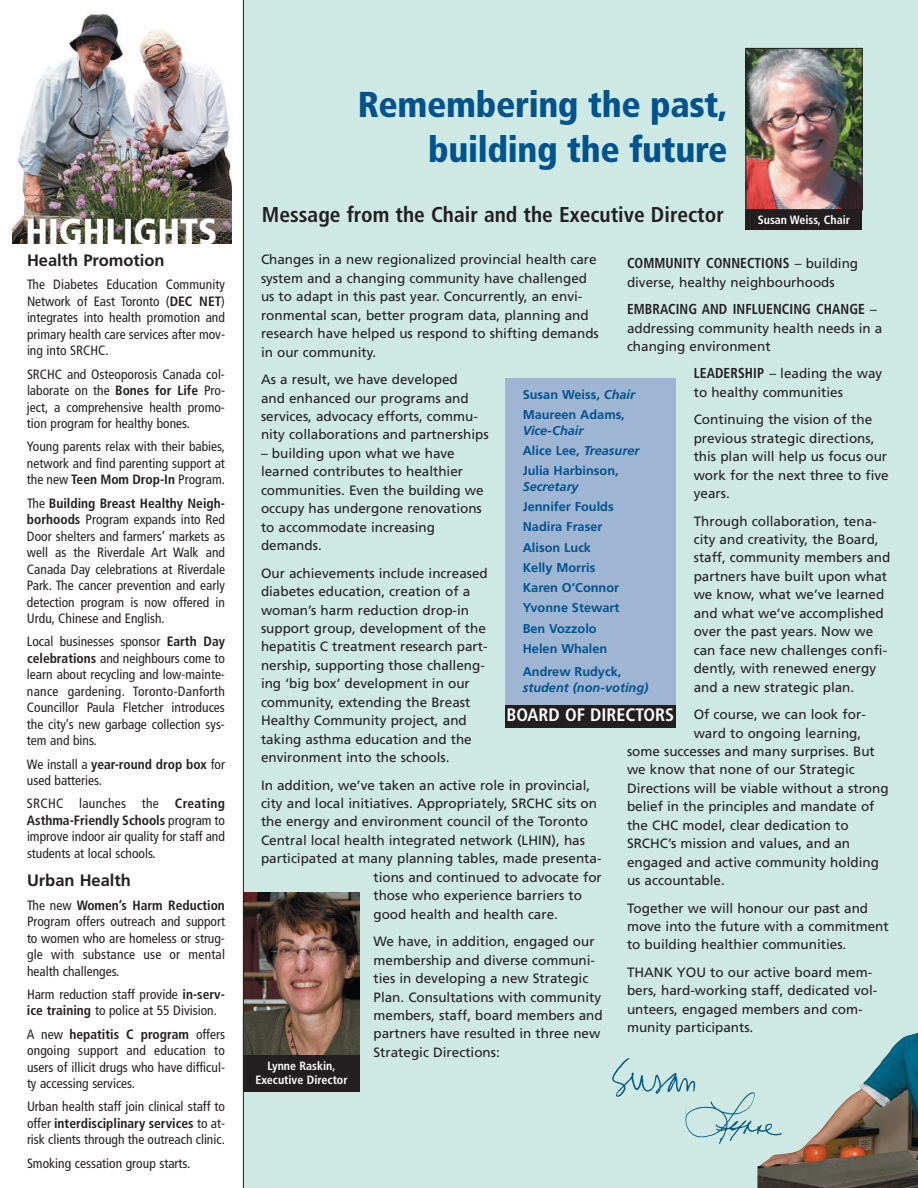
<style>
.page{position:relative;width:918px;height:1188px;background:#fff}
.page>*{position:absolute;margin:0;border:0;box-sizing:border-box;transform-origin:0 0}
.t1{font:900 condensed 36px/45px "Frutiger";letter-spacing:-.01em;color:#00538d;text-align:right}
.t2{font:900 condensed 36px "Frutiger";color:#fff}
.t3{font:700 condensed 21.45px "Frutiger";color:#231f20}
.t4{font:700 condensed 18px "Frutiger";color:#fff}
.t5{font:700 16.5px "Frutiger";color:#231f20}
.t6{font:700 condensed 14.4px "Frutiger";letter-spacing:.005em;color:#231f20;scale:.94 1}
.t7{font:13.5px/18.5px "Frutiger";color:#231f20}
.t8{font:condensed 13.5px/16.5px "Frutiger";color:#231f20;text-align:justify}
.t9{font:700 12.75px/20.2px "Frutiger";color:#00538d}
.t10{font:italic 700 12.75px "Frutiger";color:#00538d}
.t11{font:700 condensed 12px/14.4px "Frutiger";color:#fff;text-align:center}
.s1{font-weight:700}
.s2{font-weight:400;font-stretch:normal;font-size:13.5px}
.s3{font-weight:700;font-stretch:condensed;font-size:14.4px}
.s4{font-style:italic}
</style>
<div class="page">
<div style="left:243px;top:0;width:675px;height:1188px;background:#cee9e4"></div>
<img style="left:12px;top:13px;width:220px;height:231px">
<div style="left:746px;top:207px;width:116px;height:23px;background:#231f20"></div>
<div style="left:243px;top:1054px;width:117px;height:38px;background:#231f20"></div>
<img style="left:685px;top:1092px;width:72px;height:51px">
<img style="left:612px;top:1058px;width:97px;height:39px">
<div style="left:505px;top:378px;width:171px;height:349px;background:#9fb5d4"></div>
<img style="left:748px;top:50px;width:112px;height:158px">
<div style="left:746px;top:48px;width:116px;height:162px;border:1px solid #231f20"></div>
<img style="left:244px;top:892px;width:116px;height:162px">
<div style="left:505px;top:705px;width:171px;height:23px;background:#231f20"></div>
<img style="left:757px;top:1032px;width:161px;height:156px">
<hr style="left:243px;top:0;width:1px;height:1188px;background:#231f20">
<h1 class="t2" style="left:26px;top:217px;width:193px">HIGHLIGHTS</h1>
<p class="t5" style="left:27px;top:254px;width:139px">Health Promotion</p>
<p class="t8" style="left:27px;top:278px;width:200px">The Diabetes Education Community Network of East Toronto (<span class="s1">DEC NET</span>) integrates into health promotion and primary health care services after mov&shy;ing into SRCHC.</p>
<p class="t8" style="left:27px;top:367px;width:200px">SRCHC and Osteoporosis Canada col&shy;laborate on the <span class="s1">Bones for Life</span> Pro&shy;ject, a comprehensive health promo&shy;tion program for healthy bones.</p>
<p class="t8" style="left:27px;top:440px;width:199px">Young parents relax with their babies, network and find parenting support at the new <span class="s1">Teen Mom Drop-In</span> Program.</p>
<p class="t8" style="left:27px;top:496px;width:200px">The <span class="s1">Building Breast Healthy Neigh&shy;borhoods</span> Program expands into Red Door shelters and farmers’ markets as well as the Riverdale Art Walk and Canada Day celebrations at Riverdale Park. The cancer prevention and early detection program is now offered in Urdu, Chinese and English.</p>
<p class="t8" style="left:27px;top:635px;width:200px">Local businesses sponsor <span class="s1">Earth Day celebrations</span> and neighbours come to learn about recycling and low-mainte&shy;nance gardening. Toronto-Danforth Councillor Paula Fletcher introduces the city’s new garbage collection sys&shy;tem and bins.</p>
<p class="t8" style="left:27px;top:757px;width:199px">We install a <span class="s1">year-round drop box</span> for used batteries.</p>
<p class="t8" style="left:27px;top:797px;width:199px">SRCHC launches the <span class="s1">Creating Asthma-Friendly Schools</span> program to improve indoor air quality for staff and students at local schools.</p>
<p class="t5" style="left:27px;top:874px;width:106px">Urban Health</p>
<p class="t8" style="left:27px;top:898px;width:200px">The new <span class="s1">Women’s Harm Reduction </span>Program offers outreach and support to women who are homeless or strug&shy;gle with substance use or mental health challenges.</p>
<p class="t8" style="left:27px;top:987px;width:200px">Harm reduction staff provide <span class="s1">in-serv&shy;ice training</span> to police at 55 Division.</p>
<p class="t8" style="left:27px;top:1027px;width:199px">A new <span class="s1">hepatitis C program</span> offers ongoing support and education to users of illicit drugs who have difficul&shy;ty accessing services.</p>
<p class="t8" style="left:27px;top:1100px;width:200px">Urban health staff join clinical staff to offer <span class="s1">interdisciplinary services</span> to at&shy;risk clients through the outreach clinic.</p>
<p class="t8" style="left:27px;top:1156px;width:165px">Smoking cessation group starts.</p>
<h1 class="t1" style="left:358px;top:85px;width:371px">Remembering the past, building the future</h1>
<h2 class="t3" style="left:262px;top:206px;width:463px">Message from the Chair and the Executive Director</h2>
<p class="t11" style="left:758px;top:213px;width:94px">Susan Weiss, Chair</p>
<p class="t6" style="left:627px;top:257px;width:247px">COMMUNITY CONNECTIONS <span class="s2">– building</span></p>
<p class="t7" style="left:627px;top:274px;width:209px">diverse, healthy neighbourhoods</p>
<p class="t6" style="left:627px;top:303px;width:268px">EMBRACING AND INFLUENCING CHANGE <span class="s2">–</span></p>
<p class="t7" style="left:627px;top:320px;width:257px">addressing community health needs in a changing environment</p>
<p class="t7" style="left:694px;top:366px;width:190px"><span class="s3">LEADERSHIP</span> – leading the way to healthy communities</p>
<p class="t7" style="left:694px;top:411px;width:197px">Continuing the vision of the previous strategic directions, this plan will help us focus our work for the next three to five years.</p>
<p class="t7" style="left:694px;top:513px;width:198px">Through collaboration, tena&shy;city and creativity, the Board, staff, community members and partners have built upon what we know, what we’ve learned and what we’ve accomplished over the past years. Now we can face new challenges confi&shy;dently, with renewed energy and a new strategic plan.</p>
<p class="t7" style="left:694px;top:706px;width:174px">Of course, we can look for-</p>
<p class="t7" style="left:694px;top:725px;width:169px">ward to ongoing learning,</p>
<p class="t7" style="left:627px;top:743px;width:249px">some successes and many surprises. But</p>
<p class="t7" style="left:627px;top:762px;width:229px">we know that none of our Strategic</p>
<p class="t7" style="left:627px;top:780px;width:263px">Directions will be viable without a strong</p>
<p class="t7" style="left:627px;top:798px;width:249px">belief in the principles and mandate of</p>
<p class="t7" style="left:627px;top:817px;width:223px">the CHC model, clear dedication to</p>
<p class="t7" style="left:627px;top:835px;width:225px">SRCHC’s mission and values, and an</p>
<p class="t7" style="left:627px;top:854px;width:253px">engaged and active community holding</p>
<p class="t7" style="left:627px;top:872px;width:99px">us accountable.</p>
<p class="t7" style="left:627px;top:900px;width:263px">Together we will honour our past and move into the future with a commitment to building healthier communities.</p>
<p class="t7" style="left:627px;top:964px;width:252px">THANK YOU to our active board mem&shy;bers, hard-working staff, dedicated vol&shy;unteers, engaged members and com&shy;munity participants.</p>
<p class="t11" style="left:255px;top:1060px;width:94px">Lynne Raskin,<br>Executive Director</p>
<p class="t7" style="left:261px;top:252px;width:339px">Changes in a new regionalized provincial health care system and a changing community have challenged us to adapt in this past year. Concurrently, an envi&shy;ronmental scan, better program data, planning and research have helped us respond to shifting demands in our community.</p>
<p class="t7" style="left:261px;top:371px;width:229px">As a result, we have developed<br>and enhanced our programs and services, advocacy efforts, commu&shy;nity collaborations and partnerships</p>
<p class="t7" style="left:261px;top:445px;width:224px">– building upon what we have learned contributes to healthier communities. Even the building we occupy has undergone renovations to accommodate increasing demands.</p>
<p class="t7" style="left:261px;top:565px;width:228px">Our achievements include increased diabetes education, creation of a woman’s harm reduction drop-in support group, development of the hepatitis C treatment research part&shy;nership, supporting those challeng&shy;ing ‘big box’ development in our community, extending the Breast Healthy Community project, and taking asthma education and the environment into the schools.</p>
<p class="t7" style="left:261px;top:777px;width:331px">In addition, we’ve taken an active role in provincial,</p>
<p class="t7" style="left:261px;top:795px;width:338px">city and local initiatives. Appropriately, SRCHC sits on</p>
<p class="t7" style="left:261px;top:814px;width:329px">the energy and environment council of the Toronto</p>
<p class="t7" style="left:261px;top:832px;width:326px">Central local health integrated network (LHIN), has</p>
<p class="t7" style="left:261px;top:850px;width:342px">participated at many planning tables, made presenta-</p>
<p class="t7" style="left:373px;top:869px;width:230px">tions and continued to advocate for</p>
<p class="t7" style="left:373px;top:887px;width:210px">those who experience barriers to</p>
<p class="t7" style="left:373px;top:906px;width:186px">good health and health care.</p>
<p class="t7" style="left:373px;top:933px;width:231px">We have, in addition, engaged our membership and diverse communi&shy;ties in developing a new Strategic<br>Plan. Consultations with community members, staff, board members and partners have resulted in three new<br>Strategic Directions:</p>
<p class="t9" style="left:523px;top:385px;width:114px">Susan Weiss, <span class="s4">Chair<br></span>Maureen Adams,</p>
<p class="t9" style="left:523px;top:421px;width:118px"><span class="s4">Vice-Chair<br></span>Alice Lee, <span class="s4">Treasurer<br></span>Julia Harbinson,</p>
<p class="t10" style="left:523px;top:481px;width:57px">Secretary</p>
<p class="t9" style="left:523px;top:498px;width:98px">Jennifer Foulds<br>Nadira Fraser<br>Alison Luck<br>Kelly Morris<br>Karen O’Connor<br>Yvonne Stewart<br>Ben Vozzolo<br>Helen Whalen</p>
<p class="t9" style="left:523px;top:663px;width:100px">Andrew Rudyck,</p>
<p class="t10" style="left:523px;top:682px;width:127px">student (non-voting)</p>
<h3 class="t4" style="left:506px;top:708px;width:169px">BOARD OF DIRECTORS</h3>
</div>
